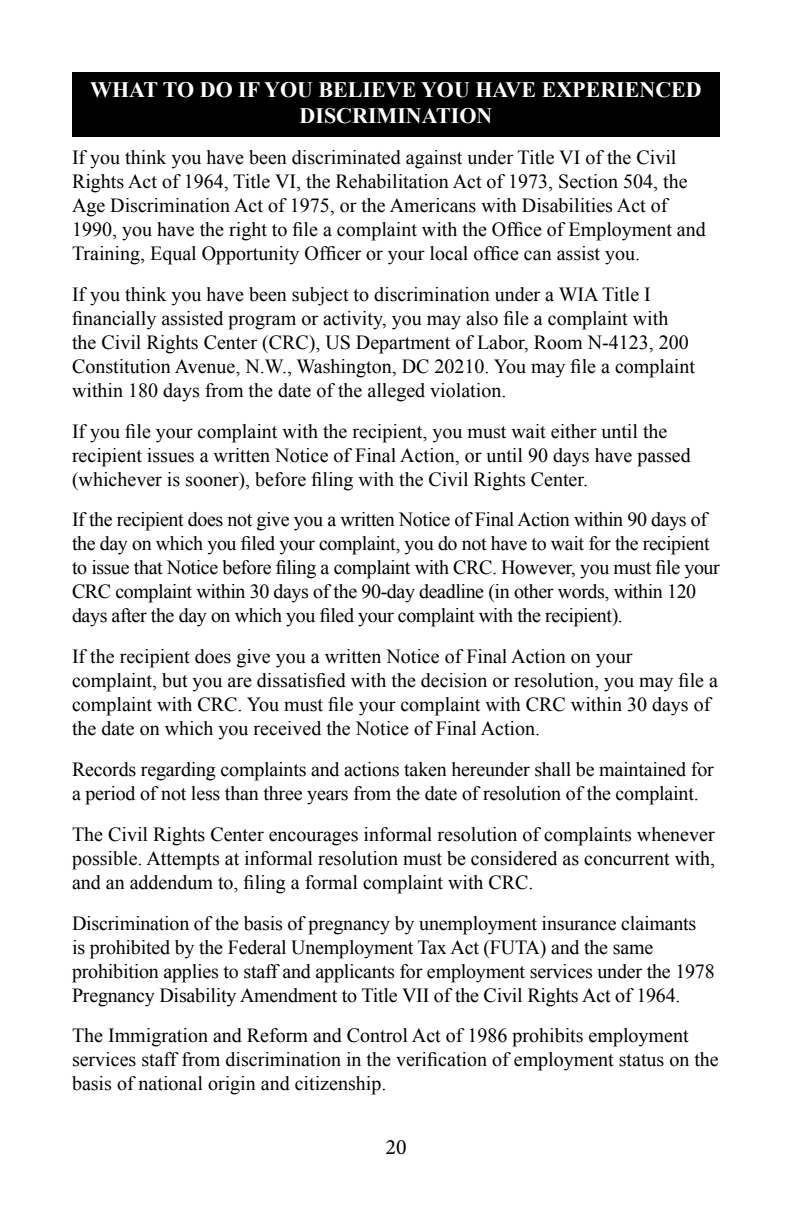
<style>
.page{position:relative;width:792px;height:1224px;background:#fff}
.page>*{position:absolute;margin:0;border:0;box-sizing:border-box;transform-origin:0 0}
.t1{font:700 22px/26.4px "Times New Roman";color:#fff;text-align:center}
.t2{font:22px "Minion Pro";color:#000}
.t3{font:20px/24px "Times New Roman";color:#000}
.t4{font:20px/24px "Times New Roman";letter-spacing:-.02em;color:#000}
</style>
<div class="page">
<div style="left:72px;top:72px;width:648px;height:65px;background:#000"></div>
<p class="t1" style="left:90px;top:76px;width:613px">WHAT TO DO IF YOU BELIEVE YOU HAVE EXPERIENCED<br>DISCRIMINATION</p>
<p class="t3" style="left:72px;top:145px;width:635px">If you think you have been discriminated against under Title VI of the Civil Rights Act of 1964, Title VI, the Rehabilitation Act of 1973, Section 504, the Age Discrimination Act of 1975, or the Americans with Disabilities Act of 1990, you have the right to file a complaint with the Office of Employment and Training, Equal Opportunity Officer or your local office can assist you.</p>
<p class="t3" style="left:72px;top:282px;width:625px">If you think you have been subject to discrimination under a WIA Title I financially assisted program or activity, you may also file a complaint with the Civil Rights Center (CRC), US Department of Labor, Room N-4123, 200<br>Constitution Avenue, N.W., Washington, DC 20210. You may file a complaint within 180 days from the date of the alleged violation.</p>
<p class="t3" style="left:72px;top:419px;width:620px">If you file your complaint with the recipient, you must wait either until the recipient issues a written Notice of Final Action, or until 90 days have passed (whichever is sooner), before filing with the Civil Rights Center.</p>
<p class="t4" style="left:72px;top:507px;width:649px">If the recipient does not give you a written Notice of Final Action within 90 days of the day on which you filed your complaint, you do not have to wait for the recipient to issue that Notice before filing a complaint with CRC. However, you must file your CRC complaint within 30 days of the 90-day deadline (in other words, within 120 days after the day on which you filed your complaint with the recipient).</p>
<p class="t3" style="left:72px;top:644px;width:648px">If the recipient does give you a written Notice of Final Action on your complaint, but you are dissatisfied with the decision or resolution, you may file a complaint with CRC. You must file your complaint with CRC within 30 days of the date on which you received the Notice of Final Action.</p>
<p class="t3" style="left:72px;top:757px;width:643px">Records regarding complaints and actions taken hereunder shall be maintained for a period of not less than three years from the date of resolution of the complaint.</p>
<p class="t3" style="left:72px;top:822px;width:645px;text-align:justify">The Civil Rights Center encourages informal resolution of complaints whenever possible. Attempts at informal resolution must be considered as concurrent with, and an addendum to, filing a formal complaint with CRC.</p>
<p class="t3" style="left:72px;top:911px;width:644px">Discrimination of the basis of pregnancy by unemployment insurance claimants<br>is prohibited by the Federal Unemployment Tax Act (FUTA) and the same prohibition applies to staff and applicants for employment services under the 1978<br>Pregnancy Disability Amendment to Title VII of the Civil Rights Act of 1964.</p>
<p class="t3" style="left:72px;top:1023px;width:648px">The Immigration and Reform and Control Act of 1986 prohibits employment services staff from discrimination in the verification of employment status on the basis of national origin and citizenship.</p>
<p class="t2" style="left:385px;top:1132px;width:23px">20</p>
</div>
